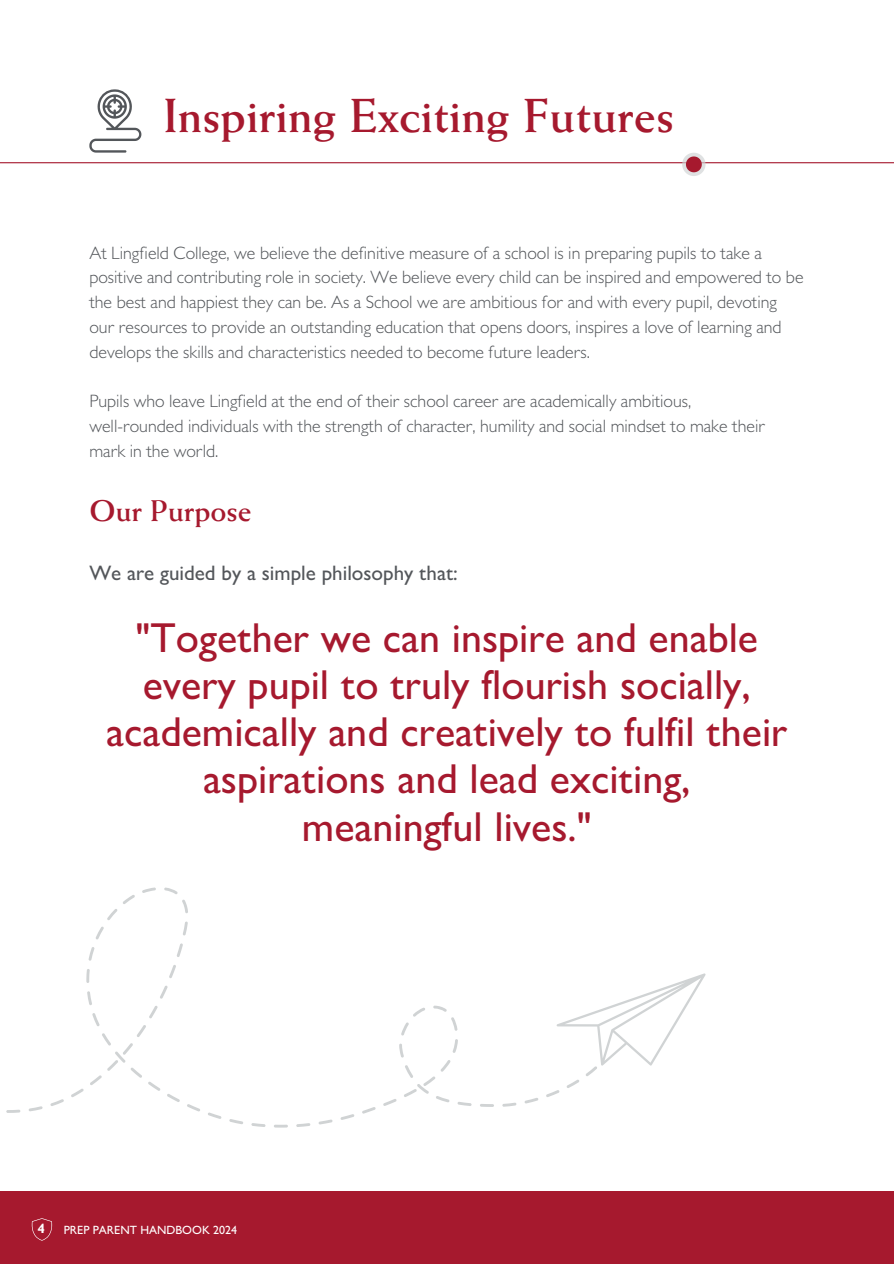
<style>
.page{position:relative;width:894px;height:1264px;background:#fff}
.page>*{position:absolute;margin:0;border:0;box-sizing:border-box;transform-origin:0 0}
.t1{font:700 48px "Weiss Std";color:#a6192e}
.t2{font:500 42px/47.2px "Gill Sans";color:#a6192e;text-align:center}
.t3{font:700 30px "Weiss Std";color:#a6192e}
.t4{font:500 21px "Gill Sans";color:#53565a}
.t5{font:300 18px/24.8px "Gill Sans";color:#53565a}
.t6{font:700 13.5px "Gill Sans";color:#fff}
.t7{font:500 12px "Gill Sans";color:#fff}
</style>
<div class="page">
<div style="left:0;top:1191px;width:893px;height:72px;background:#a6192e"></div>
<svg style="left:31px;top:1218px;width:22px;height:22px"></svg>
<svg style="left:89px;top:89px;width:52px;height:63px"></svg>
<hr style="left:0;top:162px;width:893px;height:1px;background:#a6192e">
<svg style="left:682px;top:153px;width:23px;height:23px"></svg>
<svg style="left:6px;top:887px;width:591px;height:240px"></svg>
<svg style="left:556px;top:973px;width:149px;height:92px"></svg>
<h1 class="t1" style="left:163px;top:98px;width:512px">Inspiring Exciting Futures</h1>
<p class="t5" style="left:89px;top:243px;width:715px">At Lingfield College, we believe the definitive measure of a school is in preparing pupils to take a positive and contributing role in society. We believe every child can be inspired and empowered to be the best and happiest they can be. As a School we are ambitious for and with every pupil, devoting our resources to provide an outstanding education that opens doors, inspires a love of learning and develops the skills and characteristics needed to become future leaders.</p>
<p class="t5" style="left:89px;top:391px;width:677px">Pupils who leave Lingfield at the end of their school career are academically ambitious, well-rounded individuals with the strength of character, humility and social mindset to make their mark in the world.</p>
<h3 class="t3" style="left:89px;top:499px;width:164px">Our Purpose</h3>
<p class="t4" style="left:89px;top:566px;width:370px">We are guided by a simple philosophy that:</p>
<h2 class="t2" style="left:106px;top:620px;width:682px">"Together we can inspire and enable every pupil to truly flourish socially, academically and creatively to fulfil their aspirations and lead exciting,<br>meaningful lives."</h2>
<p class="t6" style="left:37px;top:1223px;width:9px">4</p>
<p class="t7" style="left:64px;top:1225px;width:175px">PREP PARENT HANDBOOK 2024</p>
</div>
